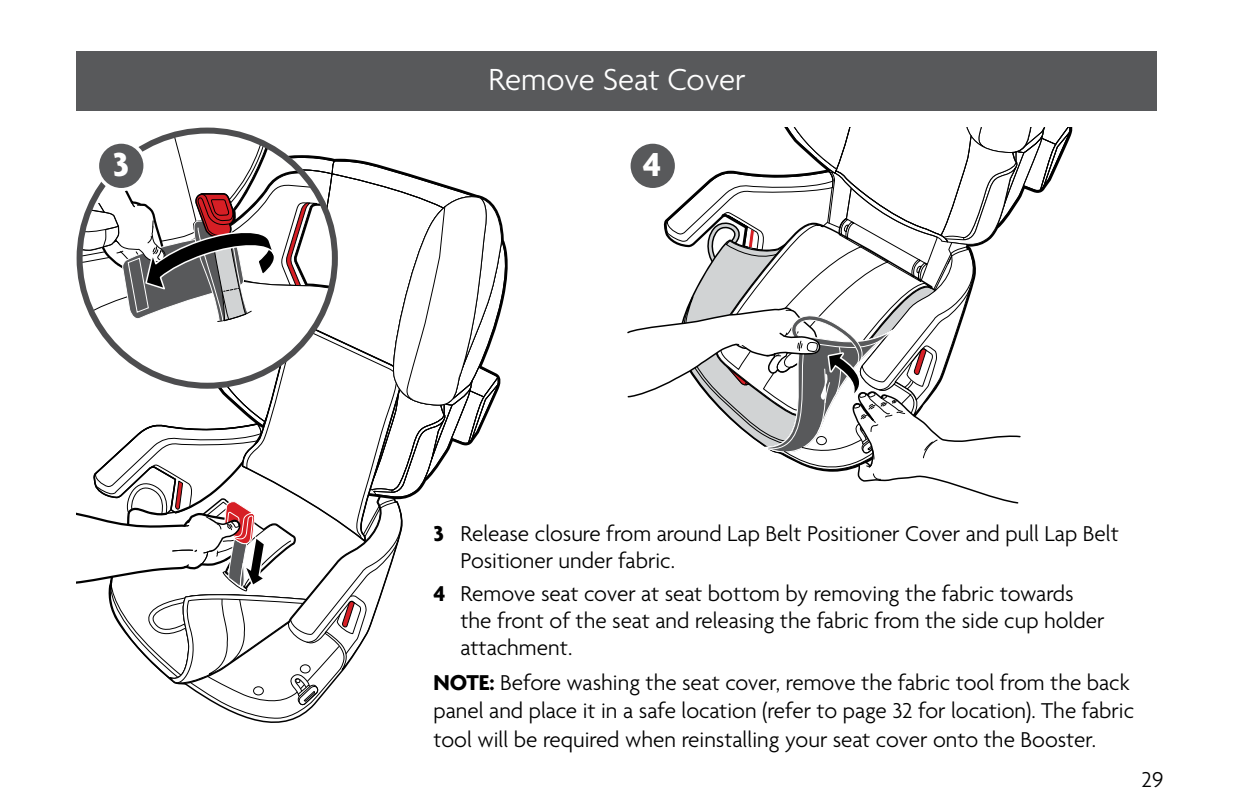
<style>
.page{position:relative;width:1234px;height:808px;background:#fff}
.page>*{position:absolute;margin:0;border:0;box-sizing:border-box;transform-origin:0 0}
.t1{font:700 36px "Agenda";color:#fff}
.t2{font:300 33px "Agenda";letter-spacing:-.01em;color:#fff}
.P_-_INTRO_MAIN_TEXT{font:300 23.4px/27px "Agenda";color:#000}
.s1{font-weight:700}
</style>
<div class="page">
<svg style="left:77px;top:131px;width:430px;height:588px"></svg>
<div style="left:77px;top:128px;width:261px;height:261px;border:6px solid #4d4d4f;border-radius:50%"></div>
<div style="left:77px;top:51px;width:1080px;height:60px;background:#58595b"></div>
<svg style="left:627px;top:128px;width:446px;height:376px"></svg>
<div style="left:97px;top:142px;width:48px;height:48px;background:#58595b;border-radius:50%"></div>
<div style="left:96px;top:140px;width:51px;height:51px;border:3px solid #fff;border-radius:50%"></div>
<h1 class="t1" style="left:113px;top:146px;width:18px">3</h1>
<h2 class="t2" style="left:488px;top:61px;width:259px">Remove Seat Cover</h2>
<h1 class="t1" style="left:642px;top:146px;width:20px">4</h1>
<p class="P_-_INTRO_MAIN_TEXT" style="left:460px;top:521px;width:659px;text-indent:-27px"><span class="s1">3</span> Release closure from around Lap Belt Positioner Cover and pull Lap Belt<br>Positioner under fabric.</p>
<p class="P_-_INTRO_MAIN_TEXT" style="left:460px;top:581px;width:645px;text-indent:-27px"><span class="s1">4</span> Remove seat cover at seat bottom by removing the fabric towards the front of the seat and releasing the fabric from the side cup holder attachment.</p>
<p class="P_-_INTRO_MAIN_TEXT" style="left:433px;top:669px;width:702px;line-height:28.5px"><span class="s1">NOTE:</span> Before washing the seat cover, remove the fabric tool from the back panel and place it in a safe location (refer to page 32 for location). The fabric tool will be required when reinstalling your seat cover onto the Booster.</p>
<p class="P_-_INTRO_MAIN_TEXT" style="left:1141px;top:768px;width:23px">29</p>
</div>
